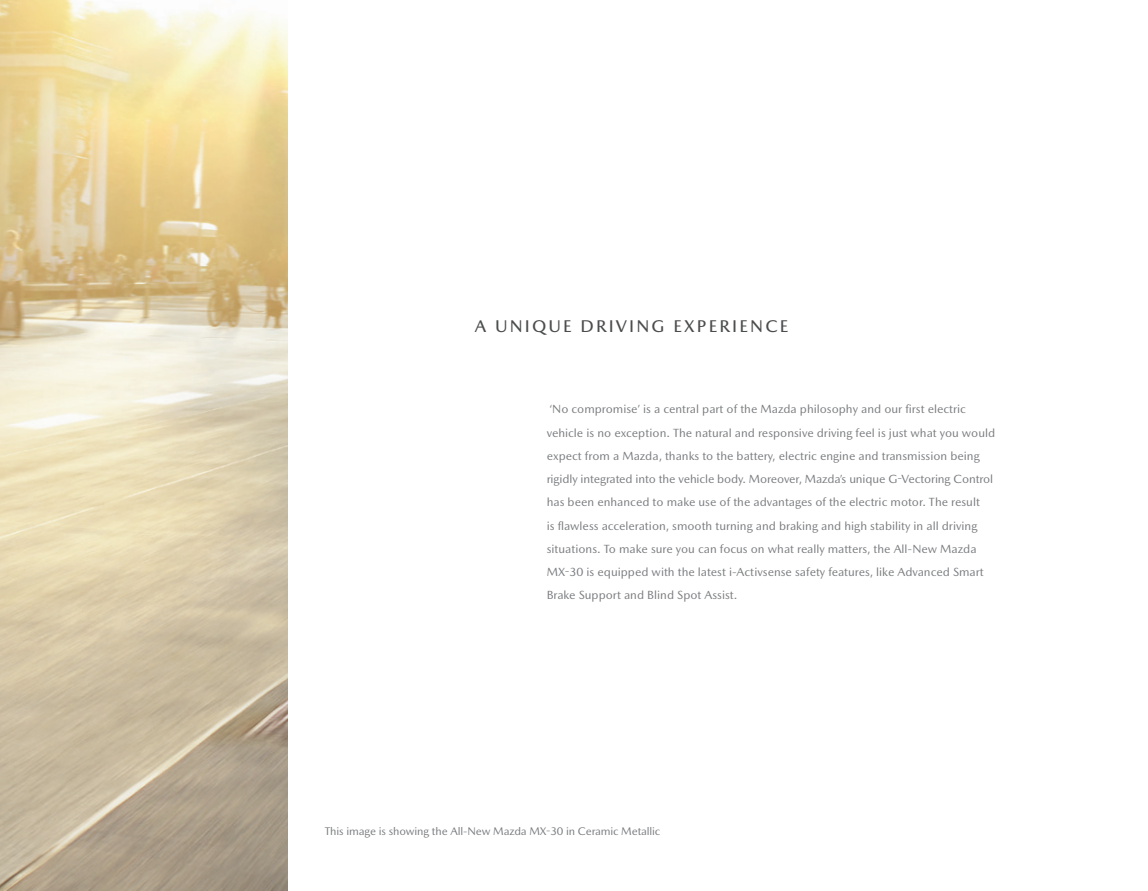
<style>
.page{position:relative;width:1148px;height:891px;background:#fff}
.page>*{position:absolute;margin:0;border:0;box-sizing:border-box;transform-origin:0 0}
.t1{font:500 17.25px "Mazda Type";letter-spacing:.125em;color:#4b4c4d}
.t2{font:12px/23.2px "Mazda Type";color:#797b7e}
.t3{font:11.25px "Mazda Type";letter-spacing:-.01em;color:#797b7e}
</style>
<div class="page">
<img style="left:0;top:0;width:287px;height:891px">
<p class="t1" style="left:475px;top:315px;width:315px">A UNIQUE DRIVING EXPERIENCE</p>
<p class="t2" style="left:546px;top:398px;width:450px">‘No compromise’ is a central part of the Mazda philosophy and our first electric vehicle is no exception. The natural and responsive driving feel is just what you would expect from a Mazda, thanks to the battery, electric engine and transmission being rigidly integrated into the vehicle body. Moreover, Mazda’s unique G-Vectoring Control has been enhanced to make use of the advantages of the electric motor. The result<br>is flawless acceleration, smooth turning and braking and high stability in all driving situations. To make sure you can focus on what really matters, the All-New Mazda MX-30 is equipped with the latest i-Activsense safety features, like Advanced Smart Brake Support and Blind Spot Assist.</p>
<p class="t3" style="left:325px;top:825px;width:337px">This image is showing the All-New Mazda MX-30 in Ceramic Metallic</p>
</div>
